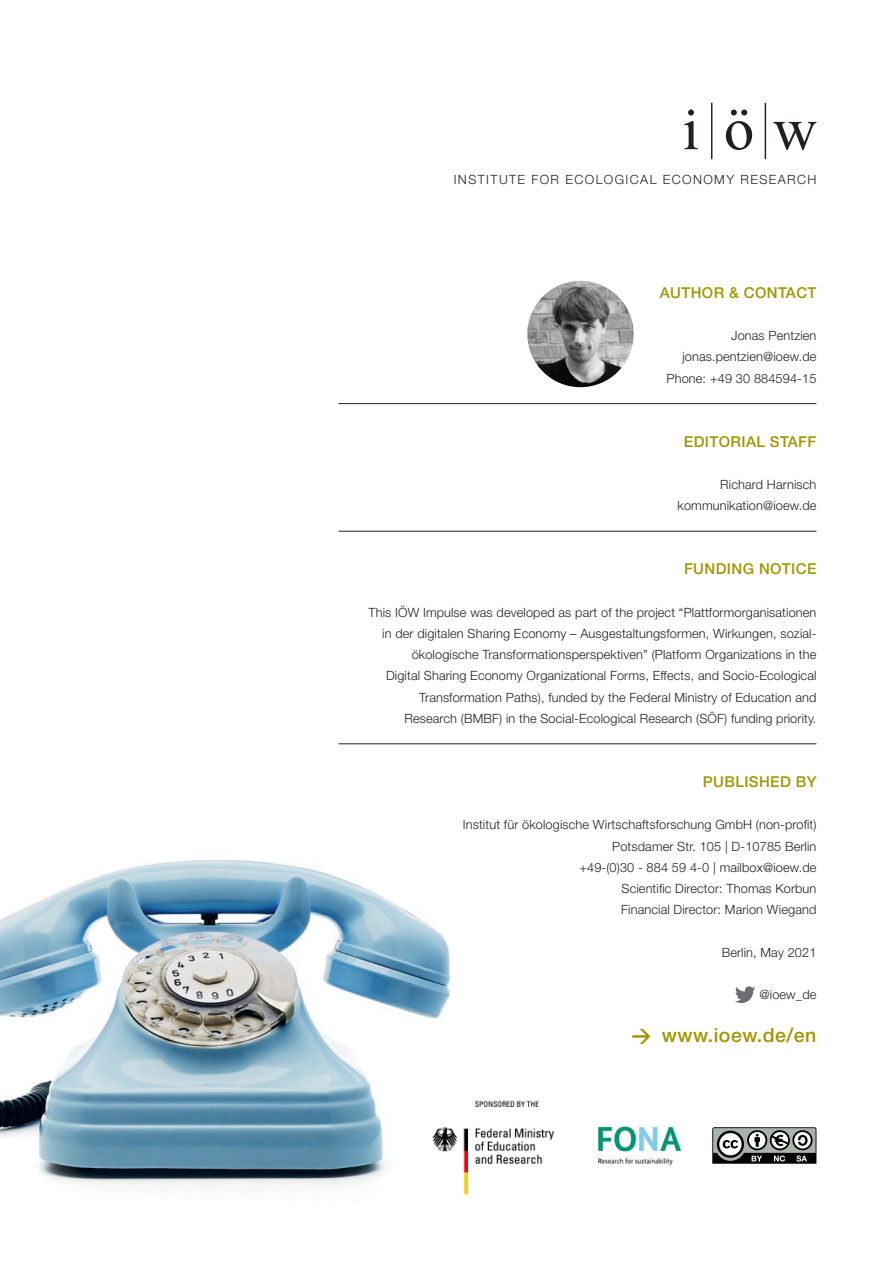
<style>
.page{position:relative;width:893px;height:1263px;background:#fff}
.page>*{position:absolute;margin:0;border:0;box-sizing:border-box;transform-origin:0 0}
.IÖW_URL{font:500 19.5px "Helvetica Neue LT Std";letter-spacing:.025em;color:#a09600}
.IÖW_NEW_Zwischen-Übe{font:500 15px "Helvetica Neue LT Std";letter-spacing:.025em;color:#a09600}
.iöw_Text{font:300 12.75px/21.3px "Helvetica Neue LT Std";letter-spacing:.01em;color:#231f20;text-align:right}
.iöw_Text-2{font:300 12.75px "Helvetica Neue LT Std";letter-spacing:.11em;color:#231f20}
.s1{font-family:"DIN";font-weight:700}
</style>
<div class="page">
<img style="left:0;top:859px;width:451px;height:328px">
<hr style="left:338px;top:403px;width:478px;height:1px;background:#231f20">
<hr style="left:338px;top:531px;width:478px;height:1px;background:#231f20">
<hr style="left:338px;top:743px;width:478px;height:1px;background:#231f20">
<svg style="left:712px;top:1127px;width:105px;height:37px"></svg>
<svg style="left:735px;top:986px;width:20px;height:17px"></svg>
<img style="left:527px;top:281px;width:107px;height:106px;border-radius:53px">
<img style="left:597px;top:1125px;width:85px;height:41px">
<hr style="left:711px;top:103px;width:1px;height:56px;background:#231f20">
<hr style="left:765px;top:103px;width:1px;height:56px;background:#231f20">
<svg style="left:773px;top:122px;width:43px;height:28px"></svg>
<svg style="left:726px;top:121px;width:26px;height:29px"></svg>
<svg style="left:731px;top:110px;width:16px;height:5px"></svg>
<svg style="left:684px;top:121px;width:14px;height:28px"></svg>
<svg style="left:688px;top:110px;width:6px;height:5px"></svg>
<img style="left:414px;top:1085px;width:141px;height:110px">
<p class="iöw_Text-2" style="left:454px;top:172px;width:364px">INSTITUTE FOR ECOLOGICAL ECONOMY RESEARCH</p>
<p class="IÖW_NEW_Zwischen-Übe" style="left:660px;top:283px;width:158px">AUTHOR &amp; CONTACT</p>
<p class="iöw_Text" style="left:731px;top:325px;width:87px">Jonas Pentzien</p>
<p class="iöw_Text" style="left:682px;top:346px;width:136px">jonas.pentzien@ioew.de</p>
<p class="iöw_Text" style="left:667px;top:367px;width:151px">Phone: +49 30 884594-15</p>
<p class="IÖW_NEW_Zwischen-Übe" style="left:684px;top:432px;width:134px">EDITORIAL STAFF</p>
<p class="iöw_Text" style="left:720px;top:474px;width:98px">Richard Harnisch</p>
<p class="iöw_Text" style="left:678px;top:495px;width:140px">kommunikation@ioew.de</p>
<p class="IÖW_NEW_Zwischen-Übe" style="left:684px;top:560px;width:134px">FUNDING NOTICE</p>
<p class="iöw_Text" style="left:369px;top:601px;width:449px">This IÖW Impulse was developed as part of the project “Plattformorganisationen in der digitalen Sharing Economy – Ausgestaltungsformen, Wirkungen, sozial&shy;ökologische Transformationsperspektiven” (Platform Organizations in the<br>Digital Sharing Economy Organizational Forms, Effects, and Socio-Ecological Transformation Paths), funded by the Federal Ministry of Education and Research (BMBF) in the Social-Ecological Research (SÖF) funding priority.</p>
<p class="IÖW_NEW_Zwischen-Übe" style="left:703px;top:772px;width:115px">PUBLISHED BY</p>
<p class="iöw_Text" style="left:463px;top:814px;width:355px">Institut für ökologische Wirtschaftsforschung GmbH (non-profit)</p>
<p class="iöw_Text" style="left:612px;top:835px;width:206px">Potsdamer Str. 105 | D-10785 Berlin</p>
<p class="iöw_Text" style="left:579px;top:856px;width:239px">+49-(0)30 - 884 59 4-0 | mailbox@ioew.de</p>
<p class="iöw_Text" style="left:621px;top:877px;width:196px">Scientific Director: Thomas Korbun</p>
<p class="iöw_Text" style="left:621px;top:899px;width:197px">Financial Director: Marion Wiegand</p>
<p class="iöw_Text" style="left:722px;top:941px;width:96px">Berlin, May 2021</p>
<p class="iöw_Text" style="left:759px;top:984px;width:58px">@ioew_de</p>
<p class="IÖW_URL" style="left:631px;top:1023px;width:187px"><span class="s1">&gt;</span> www.ioew.de/en</p>
</div>
